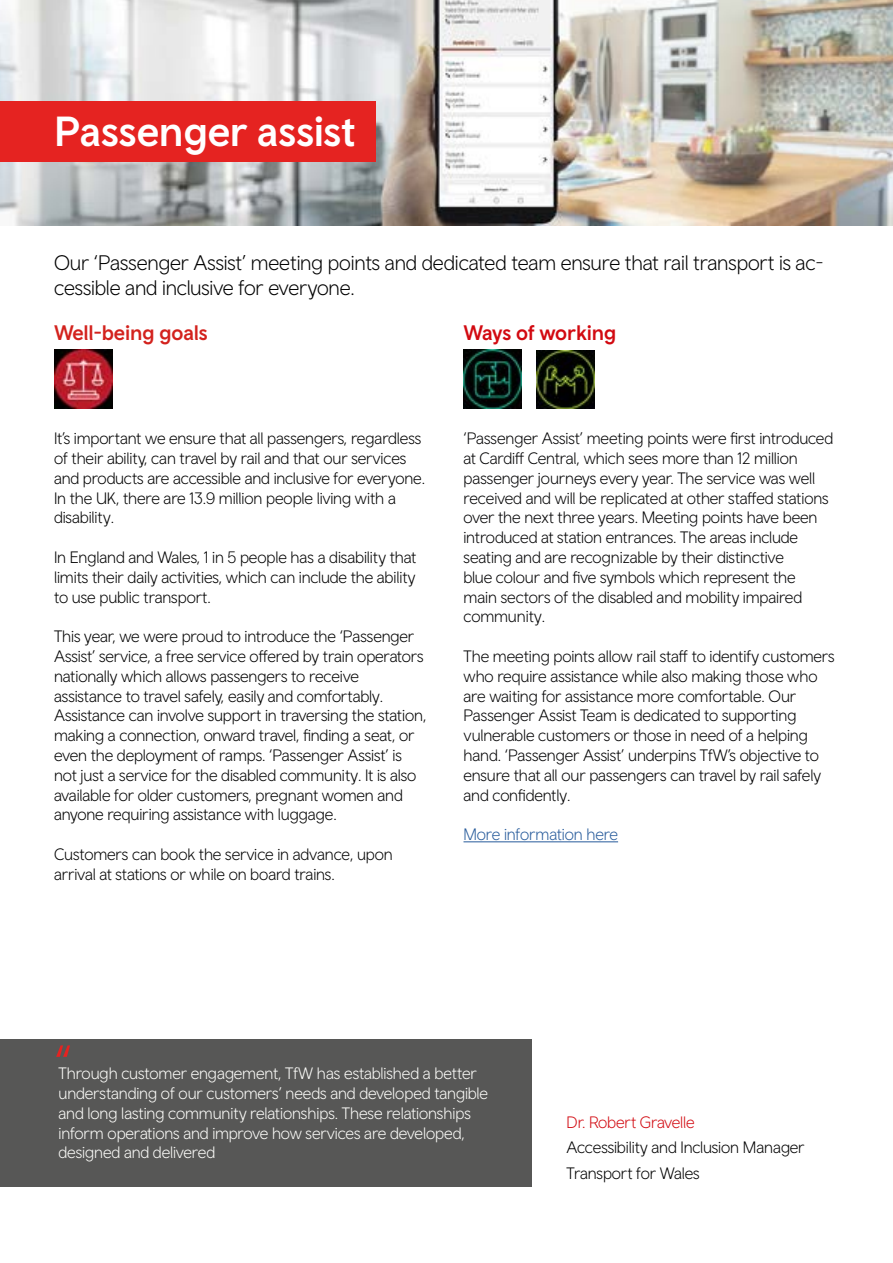
<style>
.page{position:relative;width:893px;height:1263px;background:#fff}
.page>*{position:absolute;margin:0;border:0;box-sizing:border-box;transform-origin:0 0}
.t1{font:300 57px "Wales Sans Body";color:#e52321}
.t2{font:500 42px "Wales Sans Body";letter-spacing:-.01em;color:#fff}
.t3{font:300 21px/25.2px "Wales Sans Body";letter-spacing:-.01em;color:#000}
.t4{font:500 21px "Wales Sans Body";letter-spacing:-.01em;color:#d3221d}
.t5{font:500 21px "Wales Sans Body";letter-spacing:-.005em;color:#d20a11}
.t6{font:300 16.5px/19.8px "Wales Sans Body";letter-spacing:-.01em;color:#000}
.t7{font:300 16.5px/19.8px "Wales Sans Body";letter-spacing:-.01em;color:#020203}
.t8{font:300 16.5px/19.8px "Wales Sans Body";letter-spacing:-.01em;color:#fffffc}
.t9{font:300 16.5px "Wales Sans Body";letter-spacing:-.01em;color:#275b9b}
.t10{font:300 16.5px "Wales Sans Body";letter-spacing:-.01em;color:#d20a11}
</style>
<div class="page">
<img style="left:0;top:0;width:893px;height:225px">
<div style="left:0;top:101px;width:375px;height:61px;background:#e52321"></div>
<div style="left:0;top:1040px;width:531px;height:147px;background:#575756"></div>
<hr style="left:463px;top:841px;width:155px;height:1px;background:#275b9b">
<img style="left:54px;top:350px;width:58px;height:58px">
<img style="left:537px;top:350px;width:58px;height:59px">
<img style="left:463px;top:350px;width:59px;height:58px">
<h2 class="t2" style="left:54px;top:106px;width:303px">Passenger assist</h2>
<p class="t3" style="left:54px;top:249px;width:771px">Our ‘Passenger Assist’ meeting points and dedicated team ensure that rail transport is ac&shy;cessible and inclusive for everyone.</p>
<p class="t4" style="left:54px;top:319px;width:155px">Well-being goals</p>
<p class="t5" style="left:463px;top:319px;width:154px">Ways of working</p>
<p class="t6" style="left:54px;top:428px;width:373px">It’s important we ensure that all passengers, regardless of their ability, can travel by rail and that our services and products are accessible and inclusive for everyone.<br>In the UK, there are 13.9 million people living with a disability.</p>
<p class="t6" style="left:54px;top:547px;width:364px;text-align:justify">In England and Wales, 1 in 5 people has a disability that limits their daily activities, which can include the ability to use public transport.</p>
<p class="t6" style="left:54px;top:626px;width:374px">This year, we were proud to introduce the ‘Passenger Assist’ service, a free service offered by train operators nationally which allows passengers to receive assistance to travel safely, easily and comfortably.<br>Assistance can involve support in traversing the station, making a connection, onward travel, finding a seat, or even the deployment of ramps. ‘Passenger Assist’ is not just a service for the disabled community. It is also available for older customers, pregnant women and anyone requiring assistance with luggage.</p>
<p class="t6" style="left:54px;top:844px;width:340px">Customers can book the service in advance, upon arrival at stations or while on board trains.</p>
<p class="t7" style="left:463px;top:428px;width:371px">‘Passenger Assist’ meeting points were first introduced at Cardiff Central, which sees more than 12 million passenger journeys every year. The service was well received and will be replicated at other staffed stations over the next three years. Meeting points have been introduced at station entrances. The areas include seating and are recognizable by their distinctive<br>blue colour and five symbols which represent the main sectors of the disabled and mobility impaired community.</p>
<p class="t7" style="left:463px;top:646px;width:373px">The meeting points allow rail staff to identify customers who require assistance while also making those who are waiting for assistance more comfortable. Our Passenger Assist Team is dedicated to supporting vulnerable customers or those in need of a helping hand. ‘Passenger Assist’ underpins TfW’s objective to ensure that all our passengers can travel by rail safely and confidently.</p>
<p class="t9" style="left:463px;top:824px;width:156px">More information here</p>
<h1 class="t1" style="left:54px;top:1032px;width:20px">“</h1>
<p class="t8" style="left:59px;top:1063px;width:431px">Through customer engagement, TfW has established a better understanding of our customers’ needs and developed tangible and long lasting community relationships. These relationships inform operations and improve how services are developed, designed and delivered</p>
<p class="t10" style="left:567px;top:1112px;width:129px">Dr. Robert Gravelle</p>
<p class="t6" style="left:567px;top:1134px;width:240px;line-height:25.5px">Accessibility and Inclusion Manager<br>Transport for Wales</p>
</div>
